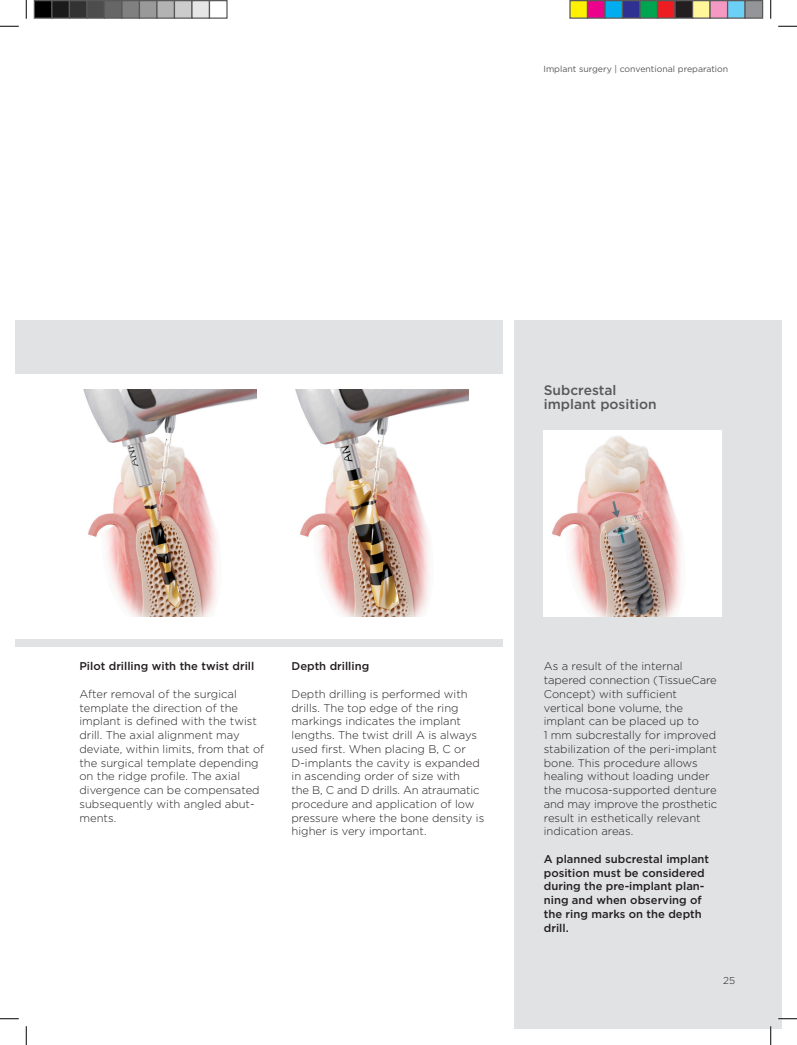
<style>
.page{position:relative;width:797px;height:1045px;background:#fff}
.page>*{position:absolute;margin:0;border:0;box-sizing:border-box;transform-origin:0 0}
.t1{font:500 13.75px/13.8px "Gotham";color:#57585a}
.t2{font:300 11.25px/13.8px "Gotham";color:#231f20}
.t3{font:500 11.25px/13.8px "Gotham";color:#231f20}
.t4{font:300 10px "Gotham";color:#231f20}
.t5{font:8.75px "Gotham";color:#57585a}
</style>
<div class="page">
<div style="left:16px;top:639px;width:765px;height:8px;background:#e1e2e4"></div>
<div style="left:16px;top:320px;width:765px;height:53px;background:#e1e2e4"></div>
<div style="left:503px;top:310px;width:10px;height:719px;background:#fff"></div>
<div style="left:513px;top:320px;width:268px;height:709px;background:#e1e2e4"></div>
<img style="left:544px;top:430px;width:177px;height:186px">
<img style="left:295px;top:389px;width:174px;height:227px">
<img style="left:83px;top:389px;width:174px;height:227px">
<svg style="left:0;top:25px;width:19px;height:2px"></svg>
<svg style="left:778px;top:25px;width:19px;height:2px"></svg>
<svg style="left:0;top:1018px;width:19px;height:1px"></svg>
<svg style="left:778px;top:1018px;width:19px;height:1px"></svg>
<svg style="left:25px;top:0;width:2px;height:19px"></svg>
<svg style="left:25px;top:1026px;width:2px;height:19px"></svg>
<svg style="left:770px;top:0;width:1px;height:19px"></svg>
<svg style="left:770px;top:1026px;width:1px;height:19px"></svg>
<div style="left:34px;top:1px;width:18px;height:17px;background:#000"></div>
<div style="left:34px;top:0;width:18px;height:19px;border:1px solid #595959"></div>
<div style="left:52px;top:1px;width:17px;height:17px;background:#1a1a1a"></div>
<div style="left:51px;top:0;width:19px;height:19px;border:1px solid #595959"></div>
<div style="left:69px;top:1px;width:18px;height:17px;background:#333"></div>
<div style="left:69px;top:0;width:19px;height:19px;border:1px solid #595959"></div>
<div style="left:87px;top:1px;width:17px;height:17px;background:#4d4d4d"></div>
<div style="left:86px;top:0;width:19px;height:19px;border:1px solid #595959"></div>
<div style="left:104px;top:1px;width:18px;height:17px;background:#666"></div>
<div style="left:104px;top:0;width:18px;height:19px;border:1px solid #595959"></div>
<div style="left:122px;top:1px;width:17px;height:17px;background:#808080"></div>
<div style="left:121px;top:0;width:19px;height:19px;border:1px solid #595959"></div>
<div style="left:139px;top:1px;width:18px;height:17px;background:#999"></div>
<div style="left:139px;top:0;width:19px;height:19px;border:1px solid #595959"></div>
<div style="left:157px;top:1px;width:17px;height:17px;background:#b3b3b3"></div>
<div style="left:156px;top:0;width:19px;height:19px;border:1px solid #595959"></div>
<div style="left:174px;top:1px;width:18px;height:17px;background:#ccc"></div>
<div style="left:174px;top:0;width:18px;height:19px;border:1px solid #595959"></div>
<div style="left:192px;top:1px;width:17px;height:17px;background:#e6e6e6"></div>
<div style="left:191px;top:0;width:19px;height:19px;border:1px solid #595959"></div>
<div style="left:209px;top:0;width:19px;height:19px;border:1px solid #595959"></div>
<div style="left:570px;top:1px;width:17px;height:17px;background:#fff101"></div>
<div style="left:569px;top:0;width:19px;height:19px;border:1px solid #595959"></div>
<div style="left:587px;top:1px;width:18px;height:17px;background:#ed028c"></div>
<div style="left:587px;top:0;width:18px;height:19px;border:1px solid #595959"></div>
<div style="left:605px;top:1px;width:17px;height:17px;background:#00aeef"></div>
<div style="left:604px;top:0;width:19px;height:19px;border:1px solid #595959"></div>
<div style="left:622px;top:1px;width:18px;height:17px;background:#2e3092"></div>
<div style="left:622px;top:0;width:18px;height:19px;border:1px solid #595959"></div>
<div style="left:640px;top:1px;width:17px;height:17px;background:#00a54f"></div>
<div style="left:639px;top:0;width:19px;height:19px;border:1px solid #595959"></div>
<div style="left:657px;top:1px;width:18px;height:17px;background:#ee1d23"></div>
<div style="left:657px;top:0;width:18px;height:19px;border:1px solid #595959"></div>
<div style="left:675px;top:1px;width:17px;height:17px;background:#231f20"></div>
<div style="left:674px;top:0;width:19px;height:19px;border:1px solid #595959"></div>
<div style="left:692px;top:1px;width:18px;height:17px;background:#fff79a"></div>
<div style="left:692px;top:0;width:18px;height:19px;border:1px solid #595959"></div>
<div style="left:710px;top:1px;width:17px;height:17px;background:#f499c2"></div>
<div style="left:709px;top:0;width:19px;height:19px;border:1px solid #595959"></div>
<div style="left:727px;top:1px;width:18px;height:17px;background:#6bcff6"></div>
<div style="left:727px;top:0;width:18px;height:19px;border:1px solid #595959"></div>
<div style="left:745px;top:1px;width:17px;height:17px;background:#939598"></div>
<div style="left:744px;top:0;width:19px;height:19px;border:1px solid #595959"></div>
<p class="t5" style="left:543px;top:64px;width:186px">Implant surgery | conventional preparation</p>
<p class="t1" style="left:544px;top:383px;width:114px">Subcrestal implant position</p>
<p class="t3" style="left:79px;top:659px;width:176px">Pilot drilling with the twist drill</p>
<p class="t2" style="left:79px;top:686px;width:186px">After removal of the surgical template the direction of the implant is defined with the twist drill. The axial alignment may deviate, within limits, from that of the surgical template depending on the ridge profile. The axial divergence can be compensated subsequently with angled abut&shy;ments.</p>
<p class="t3" style="left:291px;top:659px;width:79px">Depth drilling</p>
<p class="t2" style="left:291px;top:686px;width:194px">Depth drilling is performed with drills. The top edge of the ring markings indicates the implant lengths. The twist drill A is always used first. When placing B, C or<br>D-implants the cavity is expanded in ascending order of size with<br>the B, C and D drills. An atraumatic procedure and application of low pressure where the bone density is higher is very important.</p>
<p class="t2" style="left:544px;top:659px;width:175px">As a result of the internal tapered connection (TissueCare<br>Concept) with sufficient vertical bone volume, the implant can be placed up to<br>1 mm subcrestally for improved stabilization of the peri-implant bone. This procedure allows healing without loading under the mucosa-supported denture and may improve the prosthetic result in esthetically relevant indication areas.</p>
<p class="t3" style="left:544px;top:852px;width:167px">A planned subcrestal implant position must be considered during the pre-implant plan&shy;ning and when observing of the ring marks on the depth drill.</p>
<p class="t4" style="left:723px;top:974px;width:13px">25</p>
</div>
